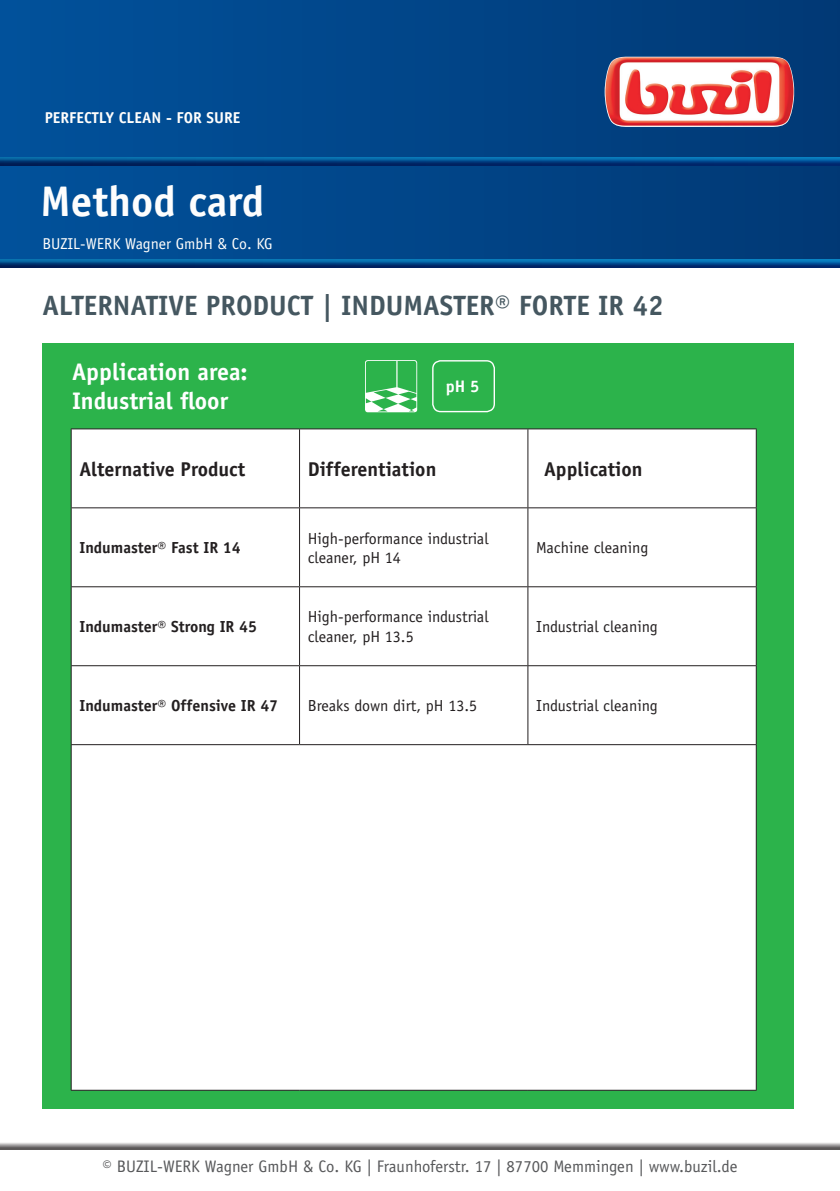
<style>
.page{position:relative;width:840px;height:1191px;background:#fff}
.page>*{position:absolute;margin:0;border:0;box-sizing:border-box;transform-origin:0 0}
.t1{font:700 42.8px "Officina Sans Std";color:#fdfdfd}
.t2{font:700 28px "Officina Sans Std";color:#455760}
.t3{font:700 24px/28.8px "Officina Sans Std";color:#fff}
.t4{font:700 20px "Officina Sans Std";color:#231f20}
.t5{font:16.8px "Officina Sans Std";color:#57585a}
.t6{font:700 16.8px "Officina Sans Std";color:#fff}
.t7{font:16px/19.2px "Officina Sans Std";color:#231f20}
.t8{font:700 16px "Officina Sans Std";color:#231f20}
.t9{font:15.8px "Officina Sans Std";color:#fffefc}
.t10{font:700 15.8px "Officina Sans Std";color:#fffefc}
</style>
<div class="page">
<div style="left:42px;top:343px;width:751px;height:766px;background:#2cb34b"></div>
<div style="left:0;top:0;width:839px;height:267px;background:linear-gradient(to right,#01519b,#013975)"></div>
<div style="left:0;top:155px;width:839px;height:9px;background:#1085ba;opacity:.75"></div>
<div style="left:0;top:157px;width:839px;height:10px;background:#01519b;opacity:.75"></div>
<div style="left:0;top:258px;width:839px;height:12px;background:#01519b;opacity:.75"></div>
<div style="left:0;top:1133px;width:839px;height:20px;background:#231f20;opacity:.75"></div>
<img style="left:604px;top:57px;width:189px;height:70px">
<div style="left:72px;top:429px;width:683px;height:661px;background:#fff"></div>
<hr style="left:299px;top:429px;width:1px;height:78px;background:#231f20">
<hr style="left:527px;top:429px;width:1px;height:78px;background:#231f20">
<hr style="left:755px;top:429px;width:1px;height:78px;background:#231f20">
<hr style="left:299px;top:508px;width:1px;height:78px;background:#231f20">
<hr style="left:527px;top:508px;width:1px;height:78px;background:#231f20">
<hr style="left:755px;top:508px;width:1px;height:78px;background:#231f20">
<hr style="left:299px;top:587px;width:1px;height:78px;background:#231f20">
<hr style="left:527px;top:587px;width:1px;height:78px;background:#231f20">
<hr style="left:755px;top:587px;width:1px;height:78px;background:#231f20">
<hr style="left:299px;top:666px;width:1px;height:78px;background:#231f20">
<hr style="left:527px;top:666px;width:1px;height:78px;background:#231f20">
<hr style="left:755px;top:666px;width:1px;height:78px;background:#231f20">
<hr style="left:755px;top:745px;width:1px;height:345px;background:#231f20">
<hr style="left:71px;top:428px;width:228px;height:1px;background:#231f20">
<hr style="left:71px;top:429px;width:1px;height:78px;background:#231f20">
<hr style="left:299px;top:428px;width:228px;height:1px;background:#231f20">
<hr style="left:527px;top:428px;width:229px;height:1px;background:#231f20">
<hr style="left:71px;top:507px;width:228px;height:1px;background:#231f20">
<hr style="left:71px;top:508px;width:1px;height:78px;background:#231f20">
<hr style="left:299px;top:507px;width:228px;height:1px;background:#231f20">
<hr style="left:527px;top:507px;width:229px;height:1px;background:#231f20">
<hr style="left:71px;top:586px;width:228px;height:1px;background:#231f20">
<hr style="left:71px;top:587px;width:1px;height:78px;background:#231f20">
<hr style="left:299px;top:586px;width:228px;height:1px;background:#231f20">
<hr style="left:527px;top:586px;width:229px;height:1px;background:#231f20">
<hr style="left:71px;top:665px;width:228px;height:1px;background:#231f20">
<hr style="left:71px;top:666px;width:1px;height:78px;background:#231f20">
<hr style="left:299px;top:665px;width:228px;height:1px;background:#231f20">
<hr style="left:527px;top:665px;width:229px;height:1px;background:#231f20">
<hr style="left:71px;top:744px;width:228px;height:1px;background:#231f20">
<hr style="left:71px;top:745px;width:1px;height:345px;background:#231f20">
<hr style="left:299px;top:744px;width:228px;height:1px;background:#231f20">
<hr style="left:527px;top:744px;width:229px;height:1px;background:#231f20">
<hr style="left:71px;top:1090px;width:228px;height:1px;background:#231f20">
<hr style="left:299px;top:1090px;width:228px;height:1px;background:#231f20">
<hr style="left:527px;top:1090px;width:229px;height:1px;background:#231f20">
<div style="left:432px;top:360px;width:62px;height:52px;border:1px solid #fff;border-radius:8px"></div>
<svg style="left:365px;top:360px;width:52px;height:52px"></svg>
<p class="t10" style="left:45px;top:108px;width:197px">PERFECTLY CLEAN - FOR SURE</p>
<h1 class="t1" style="left:41px;top:175px;width:225px">Method card</h1>
<p class="t9" style="left:42px;top:234px;width:232px">BUZIL-WERK Wagner GmbH &amp; Co. KG</p>
<h2 class="t2" style="left:42px;top:288px;width:622px">Alternative produCT | Indumaster® Forte IR 42</h2>
<h3 class="t3" style="left:72px;top:357px;width:177px">Application area:<br>Industrial floor</h3>
<p class="t6" style="left:445px;top:376px;width:35px">pH 5</p>
<p class="t4" style="left:79px;top:456px;width:167px">Alternative Product</p>
<p class="t4" style="left:307px;top:456px;width:130px">Differentiation</p>
<p class="t4" style="left:543px;top:456px;width:100px">Application</p>
<p class="t8" style="left:79px;top:537px;width:163px">Indumaster® Fast IR 14</p>
<p class="t7" style="left:307px;top:528px;width:182px">High-performance industrial cleaner, pH 14</p>
<p class="t7" style="left:536px;top:538px;width:114px">Machine cleaning</p>
<p class="t8" style="left:79px;top:616px;width:179px">Indumaster® Strong IR 45</p>
<p class="t7" style="left:307px;top:607px;width:182px">High-performance industrial cleaner, pH 13.5</p>
<p class="t7" style="left:536px;top:617px;width:123px">Industrial cleaning</p>
<p class="t8" style="left:79px;top:695px;width:200px">Indumaster® Offensive IR 47</p>
<p class="t7" style="left:307px;top:696px;width:171px">Breaks down dirt, pH 13.5</p>
<p class="t7" style="left:536px;top:696px;width:123px">Industrial cleaning</p>
<p class="t5" style="left:102px;top:1156px;width:636px">© Buzil-Werk Wagner GmbH &amp; Co. KG | Fraunhoferstr. 17 | 87700 Memmingen | www.buzil.de</p>
</div>
